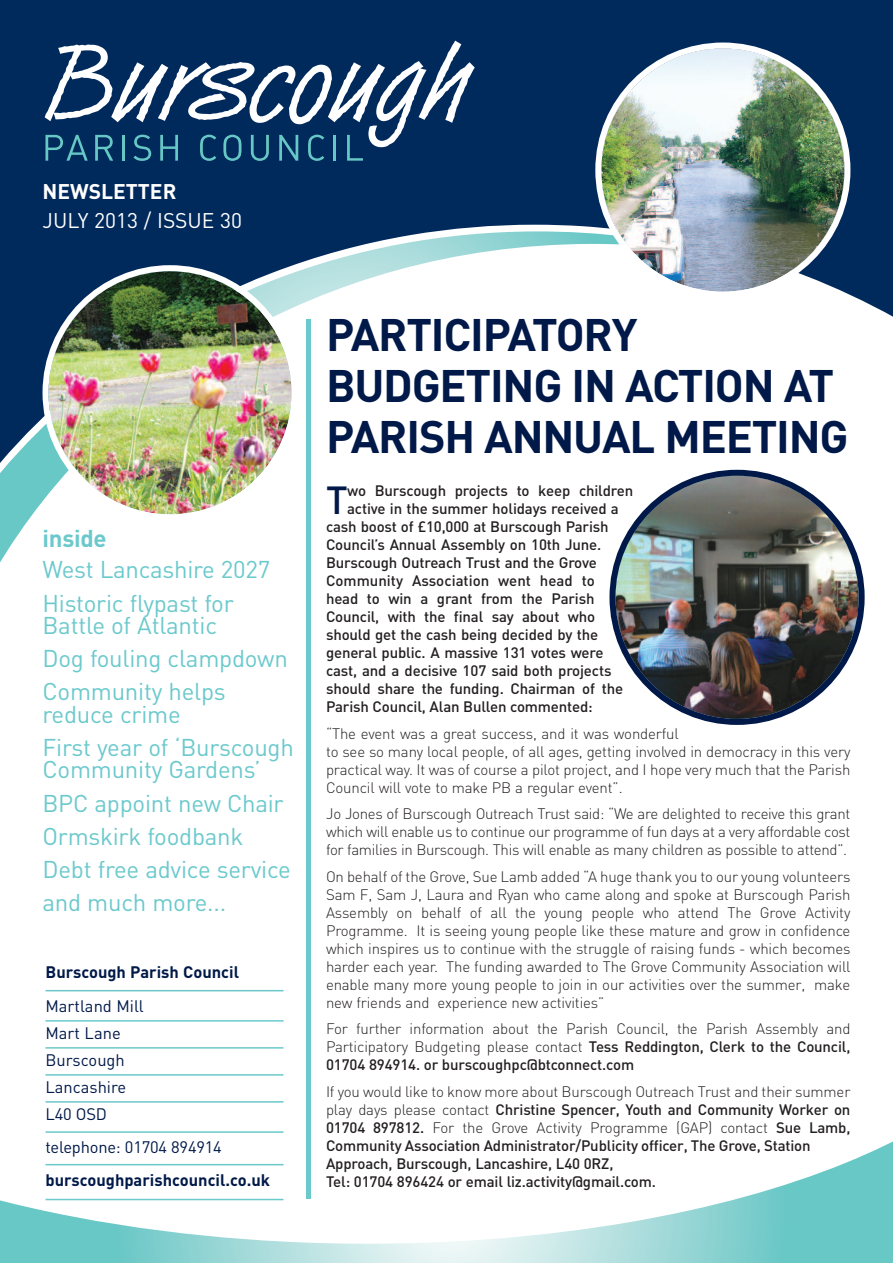
<style>
.page{position:relative;width:893px;height:1263px;background:#fff}
.page>*{position:absolute;margin:0;border:0;box-sizing:border-box;transform-origin:0 0}
.t1{font:700 45px/51px "DIN";letter-spacing:-.025em;color:#001949}
.t2{font:500 38.7px "DIN";color:#001949}
.t3{font:24px/33.2px "DIN";letter-spacing:-.01em;color:#6bc9cc}
.t4{font:700 24px "DIN";letter-spacing:-.01em;color:#6bc9cc}
.t5{font:21px "DIN";color:#fff}
.t6{font:700 21px "DIN";color:#fff}
.t7{font:16.5px/27px "DIN";color:#001949}
.t8{font:700 16.5px "DIN";color:#001949}
.t9{font:300 15px/18px "DIN";letter-spacing:-.01em;color:#231f20;text-align:justify}
.t10{font:500 15px/18px "DIN";letter-spacing:-.01em;color:#231f20}
.s1{font-weight:500}
.s2{font-weight:300}
</style>
<div class="page">
<svg style="left:0;top:484px;width:43px;height:78px"></svg>
<svg style="left:0;top:0;width:893px;height:484px;fill:#00295c"></svg>
<svg style="left:0;top:1131px;width:893px;height:132px"></svg>
<svg style="left:45px;top:41px;width:430px;height:120px"></svg>
<img style="left:43px;top:265px;width:255px;height:250px">
<div style="left:306px;top:319px;width:5px;height:880px;background:#6bc9cc"></div>
<hr style="left:46px;top:990px;width:237px;height:1px;background:#6bc9cc">
<hr style="left:46px;top:1020px;width:237px;height:1px;background:#6bc9cc">
<hr style="left:46px;top:1047px;width:237px;height:1px;background:#6bc9cc">
<hr style="left:46px;top:1074px;width:237px;height:1px;background:#6bc9cc">
<hr style="left:46px;top:1101px;width:237px;height:1px;background:#6bc9cc">
<hr style="left:46px;top:1131px;width:237px;height:2px;background:#6bc9cc">
<hr style="left:46px;top:1164px;width:237px;height:1px;background:#6bc9cc">
<hr style="left:46px;top:1199px;width:237px;height:1px;background:#6bc9cc">
<img style="left:609px;top:470px;width:256px;height:255px">
<img style="left:595px;top:43px;width:255px;height:255px">
<h3 class="t6" style="left:43px;top:184px;width:135px">NEWSLETTER</h3>
<h3 class="t5" style="left:43px;top:213px;width:201px">JULY 2013 / ISSUE 30</h3>
<h3 class="t4" style="left:43px;top:530px;width:66px">inside</h3>
<h3 class="t3" style="left:43px;top:556px;width:229px">West Lancashire 2027<br>Historic flypast for</h3>
<h3 class="t3" style="left:43px;top:612px;width:247px">Battle of Atlantic<br>Dog fouling clampdown<br>Community helps</h3>
<h3 class="t3" style="left:43px;top:700px;width:253px">reduce crime<br>First year of ‘Burscough</h3>
<h3 class="t3" style="left:43px;top:756px;width:250px">Community Gardens’<br>BPC appoint new Chair<br>Ormskirk foodbank<br>Debt free advice service and much more...</h3>
<p class="t8" style="left:46px;top:966px;width:195px">Burscough Parish Council</p>
<p class="t7" style="left:46px;top:994px;width:100px">Martland Mill<br>Mart Lane<br>Burscough<br>Lancashire<br>L40 OSD</p>
<p class="t7" style="left:46px;top:1135px;width:178px">telephone: 01704 894914</p>
<p class="t8" style="left:46px;top:1175px;width:226px">burscoughparishcouncil.co.uk</p>
<h1 class="t1" style="left:326px;top:314px;width:524px">PARTICIPATORY<br>BUDGETING IN ACTION AT<br>PARISH ANNUAL MEETING</h1>
<h2 class="t2" style="left:326px;top:487px;width:23px">T</h2>
<p class="t10" style="left:347px;top:483px;width:288px">wo Burscough projects to keep children</p>
<p class="t10" style="left:347px;top:501px;width:273px">active in the summer holidays received a</p>
<p class="t10" style="left:326px;top:519px;width:284px">cash boost of £10,000 at Burscough Parish</p>
<p class="t10" style="left:326px;top:537px;width:277px">Council’s Annual Assembly on 10th June.</p>
<p class="t10" style="left:326px;top:555px;width:272px">Burscough Outreach Trust and the Grove</p>
<p class="t10" style="left:326px;top:573px;width:270px">Community Association went head to</p>
<p class="t10" style="left:326px;top:591px;width:270px">head to win a grant from the Parish</p>
<p class="t10" style="left:326px;top:609px;width:271px">Council, with the final say about who</p>
<p class="t10" style="left:326px;top:627px;width:274px">should get the cash being decided by the</p>
<p class="t10" style="left:326px;top:645px;width:279px">general public. A massive 131 votes were</p>
<p class="t10" style="left:326px;top:663px;width:287px">cast, and a decisive 107 said both projects</p>
<p class="t10" style="left:326px;top:681px;width:299px">should share the funding. Chairman of the</p>
<p class="t10" style="left:326px;top:699px;width:268px">Parish Council, Alan Bullen commented:</p>
<p class="t9" style="left:326px;top:726px;width:526px;text-align:left">“The event was a great success, and it was wonderful<br>to see so many local people, of all ages, getting involved in democracy in this very practical way. It was of course a pilot project, and I hope very much that the Parish Council will vote to make PB a regular event”.</p>
<p class="t9" style="left:326px;top:807px;width:526px">Jo Jones of Burscough Outreach Trust said: “We are delighted to receive this grant which will enable us to continue our programme of fun days at a very affordable cost for families in Burscough. This will enable as many children as possible to attend”.</p>
<p class="t9" style="left:326px;top:869px;width:526px">On behalf of the Grove, Sue Lamb added “A huge thank you to our young volunteers Sam F, Sam J, Laura and Ryan who came along and spoke at Burscough Parish Assembly on behalf of all the young people who attend The Grove Activity Programme. It is seeing young people like these mature and grow in confidence which inspires us to continue with the struggle of raising funds - which becomes harder each year. The funding awarded to The Grove Community Association will enable many more young people to join in our activities over the summer, make new friends and experience new activities”</p>
<p class="t9" style="left:326px;top:1022px;width:526px">For further information about the Parish Council, the Parish Assembly and Participatory Budgeting please contact <span class="s1">Tess Reddington, Clerk to the Council, 01704 894914. or burscoughpc@btconnect.com</span></p>
<p class="t10" style="left:326px;top:1084px;width:526px"><span class="s2">If you would like to know more about Burscough Outreach Trust and their summer play days please contact</span> Christine Spencer, Youth and Community Worker on 01704 897812. <span class="s2">For the Grove Activity Programme (GAP) contact</span> Sue Lamb, Community Association Administrator/Publicity officer, The Grove, Station Approach, Burscough, Lancashire, L40 0RZ,<br>Tel: 01704 896424 or email liz.activity@gmail.com.</p>
</div>
